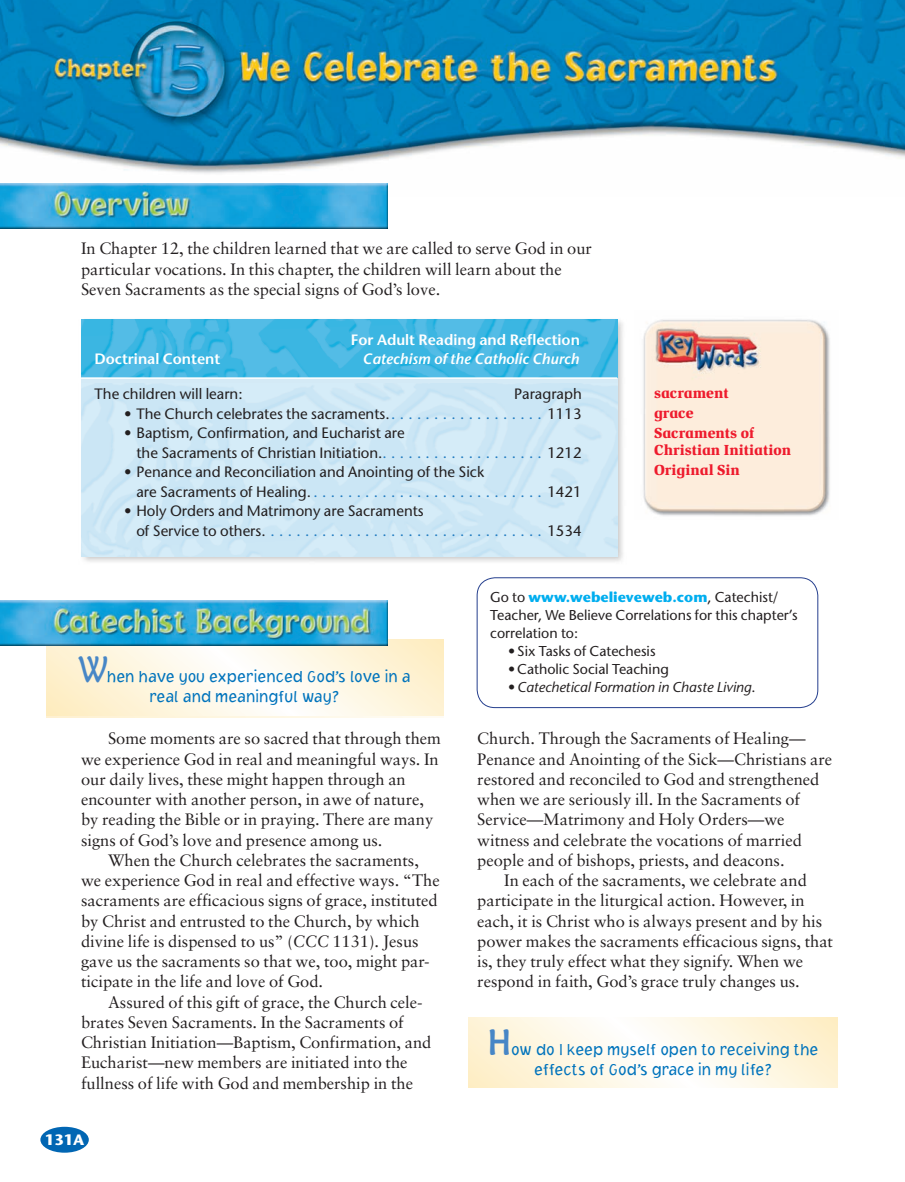
<style>
.page{position:relative;width:905px;height:1182px;background:#fff}
.page>*{position:absolute;margin:0;border:0;box-sizing:border-box;transform-origin:0 0}
.t1{font:16.5px/20.2px "Sabon";color:#231f20}
.t2{font:300 16.5px/20.2px "Jacoby ICG";color:#0073bc;text-align:center}
.t3{font:15px/19.5px "Stone Sans";color:#231f20}
.t4{font:900 15px/20.2px "Sadlier Slimbach";color:#ee1b2d}
.t5{font:600 15px "Stone Sans";color:#fff}
.t6{font:italic 600 15px "Stone Sans";color:#fff}
.t7{font:700 15px "Stone Sans";color:#fff}
.t8{font:14.25px/18px "Stone Sans D";color:#231f20}
.t9{font:italic 14.25px "Stone Sans";color:#231f20}
.t10{font:700 14.25px "Stone Sans";color:#00aeef}
.s1{color:#217cc1}
.s2{font-family:"Maiandra GD";font-weight:500;font-size:36px;color:#4786c6}
.s3{font-style:italic}
.s4{font-family:"Stone Sans D";font-weight:400;color:#231f20}
.s5{font-family:"Stone Sans D";font-style:normal}
</style>
<div class="page">
<img style="left:0;top:0;width:904px;height:174px">
<img style="left:0;top:183px;width:388px;height:45px">
<svg style="left:468px;top:1017px;width:369px;height:70px"></svg>
<svg style="left:46px;top:639px;width:398px;height:78px"></svg>
<svg style="left:46px;top:639px;width:397px;height:76px"></svg>
<img style="left:0;top:600px;width:388px;height:45px">
<div style="left:40px;top:1126px;width:49px;height:26px;background:#0166b3;border-radius:50%"></div>
<img style="left:617px;top:319px;width:7px;height:210px">
<img style="left:81px;top:319px;width:536px;height:58px">
<div style="left:81px;top:378px;width:536px;height:178px;background:#cce6f5"></div>
<hr style="left:81px;top:377px;width:536px;height:2px;background:#fff">
<img style="left:643px;top:319px;width:187px;height:126px">
<img style="left:643px;top:445px;width:187px;height:71px">
<div style="left:477px;top:577px;width:341px;height:131px;border:1px solid #253f8e;border-radius:18px"></div>
<p class="t1" style="left:81px;top:240px;width:512px">In Chapter 12, the children learned that we are called to serve God in our particular vocations. In this chapter, the children will learn about the<br>Seven Sacraments as the special signs of God’s love.</p>
<p class="t5" style="left:351px;top:334px;width:231px">For Adult Reading and Reflection</p>
<p class="t5" style="left:94px;top:353px;width:127px">Doctrinal Content</p>
<p class="t6" style="left:362px;top:353px;width:218px">Catechism of the Catholic Church</p>
<p class="t3" style="left:94px;top:385px;width:150px">The children will learn:</p>
<p class="t3" style="left:514px;top:385px;width:69px">Paragraph</p>
<p class="t3" style="left:124px;top:405px;width:459px">• The Church celebrates the sacraments. <span class="s1">. . . . . . . . . . . . . . . . . .</span> 1113</p>
<p class="t3" style="left:136px;top:424px;width:447px;text-indent:-12px">• Baptism, Confirmation, and Eucharist are<br>the Sacraments of Christian Initiation.<span class="s1">. . . . . . . . . . . . . . . . . . .</span> 1212</p>
<p class="t3" style="left:136px;top:463px;width:447px;text-indent:-12px">• Penance and Reconciliation and Anointing of the Sick<br>are Sacraments of Healing. <span class="s1">. . . . . . . . . . . . . . . . . . . . . . . . . . .</span> 1421</p>
<p class="t3" style="left:136px;top:502px;width:447px;text-indent:-12px">• Holy Orders and Matrimony are Sacraments<br>of Service to others. <span class="s1">. . . . . . . . . . . . . . . . . . . . . . . . . . . . . . . .</span> 1534</p>
<p class="t4" style="left:654px;top:384px;width:101px">sacrament grace<br>Sacraments of</p>
<p class="t4" style="left:654px;top:441px;width:139px">Christian Initiation<br>Original Sin</p>
<p class="t2" style="left:79px;top:667px;width:333px"><span class="s2">W</span>hen have you experienced God’s love in a real and meaningful way?</p>
<p class="t1" style="left:81px;top:729px;width:361px;text-indent:27px">Some moments are so sacred that through them we experience God in real and meaningful ways. In our daily lives, these might happen through an encounter with another person, in awe of nature, by reading the Bible or in praying. There are many signs of God’s love and presence among us.</p>
<p class="t1" style="left:81px;top:851px;width:360px;text-indent:27px">When the Church celebrates the sacraments, we experience God in real and effective ways. “The sacraments are efficacious signs of grace, instituted by Christ and entrusted to the Church, by which divine life is dispensed to us” (<span class="s3">CCC</span> 1131). Jesus gave us the sacraments so that we, too, might par&shy;ticipate in the life and love of God.</p>
<p class="t1" style="left:81px;top:993px;width:352px;text-indent:27px">Assured of this gift of grace, the Church cele&shy;brates Seven Sacraments. In the Sacraments of Christian Initiation—Baptism, Confirmation, and Eucharist—new members are initiated into the fullness of life with God and membership in the</p>
<p class="t7" style="left:45px;top:1133px;width:41px">131A</p>
<p class="t10" style="left:490px;top:591px;width:290px"><span class="s4">Go to</span> www.webelieveweb.com<span class="s4">, Catechist/</span></p>
<p class="t8" style="left:490px;top:607px;width:309px">Teacher, We Believe Correlations for this chapter’s correlation to:</p>
<p class="t8" style="left:508px;top:643px;width:149px">• Six Tasks of Catechesis</p>
<p class="t8" style="left:508px;top:661px;width:162px">• Catholic Social Teaching</p>
<p class="t9" style="left:508px;top:681px;width:249px"><span class="s5">•</span> Catechetical Formation in Chaste Living<span class="s5">.</span></p>
<p class="t1" style="left:477px;top:729px;width:330px">Church. Through the Sacraments of Healing—</p>
<p class="t1" style="left:477px;top:750px;width:356px">Penance and Anointing of the Sick—Christians are</p>
<p class="t1" style="left:477px;top:770px;width:343px">restored and reconciled to God and strengthened</p>
<p class="t1" style="left:477px;top:790px;width:324px">when we are seriously ill. In the Sacraments of</p>
<p class="t1" style="left:477px;top:810px;width:309px">Service—Matrimony and Holy Orders—we</p>
<p class="t1" style="left:477px;top:831px;width:326px">witness and celebrate the vocations of married</p>
<p class="t1" style="left:477px;top:851px;width:309px">people and of bishops, priests, and deacons.</p>
<p class="t1" style="left:504px;top:871px;width:304px">In each of the sacraments, we celebrate and</p>
<p class="t1" style="left:477px;top:891px;width:329px">participate in the liturgical action. However, in</p>
<p class="t1" style="left:477px;top:912px;width:346px">each, it is Christ who is always present and by his</p>
<p class="t1" style="left:477px;top:932px;width:357px">power makes the sacraments efficacious signs, that</p>
<p class="t1" style="left:477px;top:952px;width:327px">is, they truly effect what they signify. When we</p>
<p class="t1" style="left:477px;top:972px;width:324px">respond in faith, God’s grace truly changes us.</p>
<p class="t2" style="left:488px;top:1040px;width:332px"><span class="s2">H</span>ow do I keep myself open to receiving the effects of God’s grace in my life?</p>
</div>
